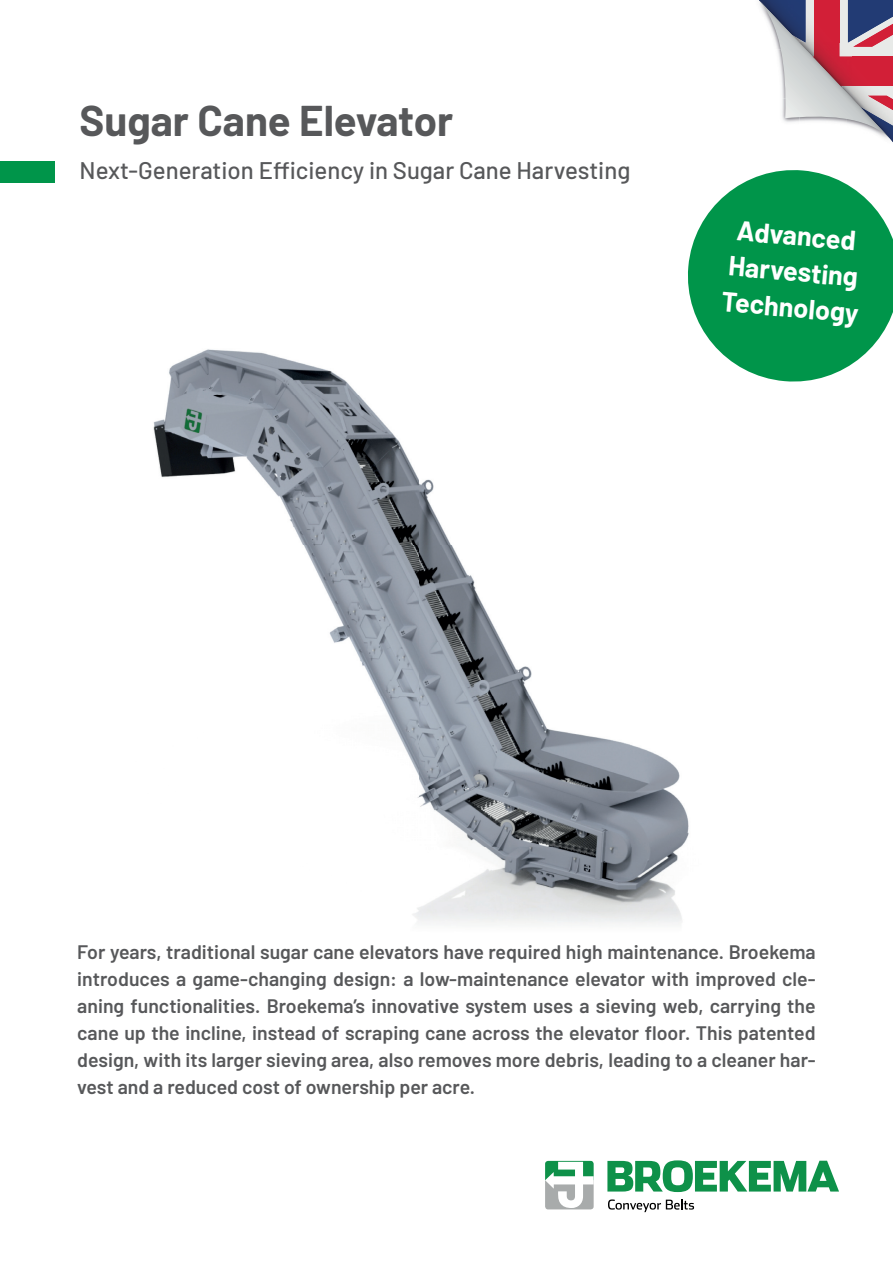
<style>
.page{position:relative;width:893px;height:1263px;background:#fff}
.page>*{position:absolute;margin:0;border:0;box-sizing:border-box;transform-origin:0 0}
.t1{font:700 42px "Barlow";color:#57585a}
.t2{font:700 27px/36px "Barlow";color:#fff;text-align:center}
.t3{font:500 24px "Barlow";color:#57585a}
.t4{font:600 19.5px/27px "Barlow";color:#57585a;text-align:justify}
</style>
<div class="page">
<img style="left:153px;top:349px;width:536px;height:575px">
<div style="left:0;top:161px;width:54px;height:22px;background:#00954a"></div>
<svg style="left:545px;top:1161px;width:49px;height:48px"></svg>
<svg style="left:607px;top:1160px;width:232px;height:32px"></svg>
<svg style="left:608px;top:1199px;width:86px;height:13px"></svg>
<svg style="left:759px;top:0;width:134px;height:142px"></svg>
<svg style="left:683px;top:170px;width:210px;height:216px;fill:#00954a"></svg>
<h1 class="t1" style="left:80px;top:90px;width:375px">Sugar Cane Elevator</h1>
<p class="t3" style="left:80px;top:152px;width:552px">Next-Generation Efficiency in Sugar Cane Harvesting</p>
<h2 class="t2" style="left:730px;top:209px;width:139px;rotate:5deg">Advanced<br>Harvesting<br>Technology</h2>
<p class="t4" style="left:77px;top:937px;width:740px">For years, traditional sugar cane elevators have required high maintenance. Broekema introduces a game-changing design: a low-maintenance elevator with improved cle&shy;aning functionalities. Broekema’s innovative system uses a sieving web, carrying the cane up the incline, instead of scraping cane across the elevator floor. This patented design, with its larger sieving area, also removes more debris, leading to a cleaner har&shy;vest and a reduced cost of ownership per acre.</p>
</div>
